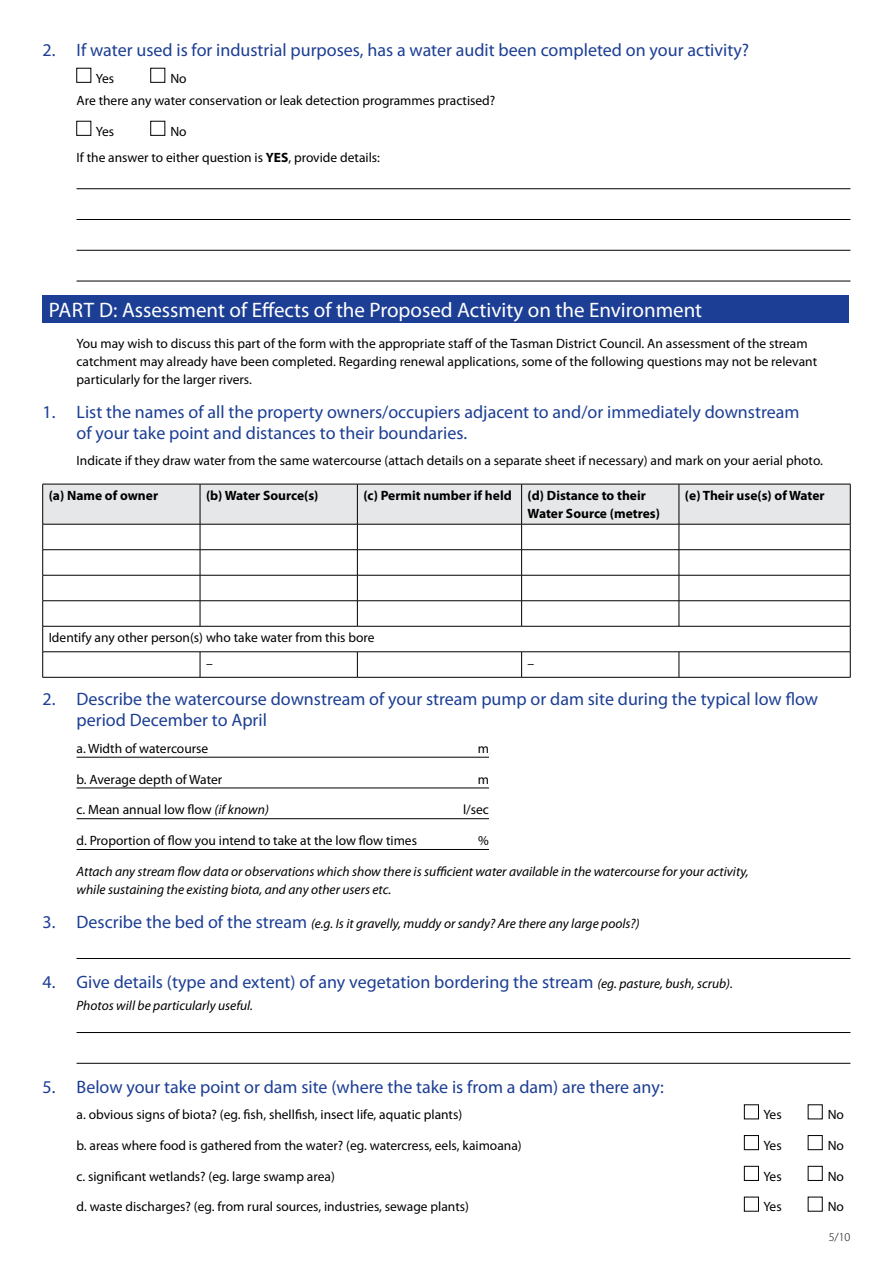
<style>
.page{position:relative;width:893px;height:1263px;background:#fff}
.page>*{position:absolute;margin:0;border:0;box-sizing:border-box;transform-origin:0 0}
.t1{font:21px "Myriad Pro";color:#fff}
.t2{font:18px/21px "Myriad Pro";color:#1c3e94}
.t3{font:13.5px/18px "Myriad Pro";color:#000}
.t4{font:italic 13.5px/18px "Myriad Pro";color:#000}
.t5{font:700 13.5px/18px "Myriad Pro";color:#000}
.t6{font:300 12px "Myriad Pro";color:#000}
.s1{font-weight:700}
.s2{font-style:italic}
.s3{font-style:normal;font-size:18px;color:#1c3e94}
.s4{font-style:italic;font-size:13.5px;color:#000}
</style>
<div class="page">
<hr style="left:77px;top:188px;width:773px;height:1px;background:#000">
<hr style="left:77px;top:219px;width:773px;height:1px;background:#000">
<hr style="left:77px;top:250px;width:773px;height:1px;background:#000">
<hr style="left:77px;top:281px;width:773px;height:1px;background:#000">
<hr style="left:77px;top:757px;width:412px;height:1px;background:#000">
<hr style="left:77px;top:788px;width:412px;height:1px;background:#000">
<hr style="left:77px;top:818px;width:412px;height:1px;background:#000">
<hr style="left:77px;top:849px;width:412px;height:1px;background:#000">
<hr style="left:77px;top:958px;width:773px;height:1px;background:#000">
<hr style="left:77px;top:1032px;width:773px;height:1px;background:#000">
<hr style="left:77px;top:1063px;width:773px;height:1px;background:#000">
<div style="left:77px;top:68px;width:14px;height:15px;border:1px solid #000"></div>
<div style="left:151px;top:68px;width:14px;height:15px;border:1px solid #000"></div>
<div style="left:77px;top:121px;width:14px;height:15px;border:1px solid #000"></div>
<div style="left:151px;top:121px;width:14px;height:15px;border:1px solid #000"></div>
<div style="left:43px;top:295px;width:806px;height:28px;background:#1c3e94"></div>
<svg style="left:42px;top:484px;width:809px;height:193px"></svg>
<hr style="left:43px;top:677px;width:157px;height:1px;background:#000">
<hr style="left:200px;top:677px;width:157px;height:1px;background:#000">
<hr style="left:357px;top:677px;width:165px;height:1px;background:#000">
<hr style="left:522px;top:677px;width:157px;height:1px;background:#000">
<hr style="left:679px;top:677px;width:171px;height:1px;background:#000">
<div style="left:744px;top:1104px;width:15px;height:15px;border:1px solid #000"></div>
<div style="left:744px;top:1135px;width:15px;height:15px;border:1px solid #000"></div>
<div style="left:808px;top:1135px;width:14px;height:15px;border:1px solid #000"></div>
<div style="left:744px;top:1166px;width:15px;height:14px;border:1px solid #000"></div>
<div style="left:744px;top:1197px;width:15px;height:14px;border:1px solid #000"></div>
<h2 class="t2" style="left:43px;top:39px;width:708px">2. If water used is for industrial purposes, has a water audit been completed on your activity?</h2>
<p class="t3" style="left:96px;top:69px;width:20px">Yes</p>
<p class="t3" style="left:77px;top:67px;width:420px;line-height:22.2px;text-indent:94px">No<br>Are there any water conservation or leak detection programmes practised?</p>
<p class="t3" style="left:96px;top:122px;width:20px">Yes</p>
<p class="t3" style="left:77px;top:118px;width:305px;line-height:26.5px;text-indent:94px">No<br>If the answer to either question is <span class="s1">YES</span>, provide details:</p>
<h1 class="t1" style="left:49px;top:297px;width:655px">PART D: Assessment of Effects of the Proposed Activity on the Environment</h1>
<p class="t3" style="left:77px;top:334px;width:742px">You may wish to discuss this part of the form with the appropriate staff of the Tasman District Council. An assessment of the stream catchment may already have been completed. Regarding renewal applications, some of the following questions may not be relevant particularly for the larger rivers.</p>
<h2 class="t2" style="left:77px;top:401px;width:724px;text-indent:-34px">1. List the names of all the property owners/occupiers adjacent to and/or immediately downstream of your take point and distances to their boundaries.</h2>
<p class="t3" style="left:77px;top:451px;width:748px">Indicate if they draw water from the same watercourse (attach details on a separate sheet if necessary) and mark on your aerial photo.</p>
<p class="t5" style="left:49px;top:486px;width:111px">(a) Name of owner</p>
<p class="t5" style="left:206px;top:486px;width:114px">(b) Water Source(s)</p>
<p class="t5" style="left:528px;top:486px;width:134px;text-indent:-164px">(c) Permit number if held (d) Distance to their<br>Water Source (metres)</p>
<p class="t5" style="left:685px;top:486px;width:141px">(e) Their use(s) of Water</p>
<p class="t3" style="left:49px;top:625px;width:327px;line-height:25.5px;text-align:center">Identify any other person(s) who take water from this bore –</p>
<p class="t3" style="left:528px;top:654px;width:8px">–</p>
<h2 class="t2" style="left:77px;top:688px;width:743px;text-indent:-34px">2. Describe the watercourse downstream of your stream pump or dam site during the typical low flow period December to April</h2>
<p class="t3" style="left:77px;top:739px;width:133px">a. Width of watercourse</p>
<p class="t3" style="left:478px;top:739px;width:13px">m</p>
<p class="t3" style="left:77px;top:770px;width:147px">b. Average depth of Water</p>
<p class="t3" style="left:478px;top:770px;width:13px">m</p>
<p class="t3" style="left:77px;top:800px;width:194px">c. Mean annual low flow <span class="s2">(if known)</span></p>
<p class="t3" style="left:463px;top:800px;width:27px">l/sec</p>
<p class="t3" style="left:77px;top:831px;width:342px">d. Proportion of flow you intend to take at the low flow times</p>
<p class="t3" style="left:478px;top:831px;width:12px">%</p>
<p class="t4" style="left:77px;top:862px;width:674px">Attach any stream flow data or observations which show there is sufficient water available in the watercourse for your activity, while sustaining the existing biota, and any other users etc.</p>
<p class="t4" style="left:43px;top:914px;width:599px"><span class="s3">3. Describe the bed of the stream</span> (e.g. Is it gravelly, muddy or sandy? Are there any large pools?)</p>
<h2 class="t2" style="left:43px;top:971px;width:692px">4. Give details (type and extent) of any vegetation bordering the stream <span class="s4">(eg. pasture, bush, scrub).</span></h2>
<p class="t4" style="left:77px;top:996px;width:178px">Photos will be particularly useful.</p>
<h2 class="t2" style="left:43px;top:1076px;width:623px">5. Below your take point or dam site (where the take is from a dam) are there any:</h2>
<p class="t3" style="left:77px;top:1105px;width:387px">a. obvious signs of biota? (eg. fish, shellfish, insect life, aquatic plants)</p>
<p class="t3" style="left:763px;top:1105px;width:20px">Yes</p>
<p class="t3" style="left:828px;top:1105px;width:18px">No</p>
<p class="t3" style="left:77px;top:1136px;width:447px">b. areas where food is gathered from the water? (eg. watercress, eels, kaimoana)</p>
<p class="t3" style="left:763px;top:1136px;width:20px">Yes</p>
<p class="t3" style="left:828px;top:1136px;width:18px">No</p>
<p class="t3" style="left:77px;top:1167px;width:260px">c. significant wetlands? (eg. large swamp area)</p>
<p class="t3" style="left:763px;top:1167px;width:20px">Yes</p>
<p class="t3" style="left:828px;top:1167px;width:18px">No</p>
<p class="t3" style="left:77px;top:1197px;width:394px">d. waste discharges? (eg. from rural sources, industries, sewage plants)</p>
<p class="t3" style="left:763px;top:1198px;width:20px">Yes</p>
<p class="t3" style="left:828px;top:1198px;width:18px">No</p>
<p class="t6" style="left:829px;top:1229px;width:23px">5/10</p>
</div>
